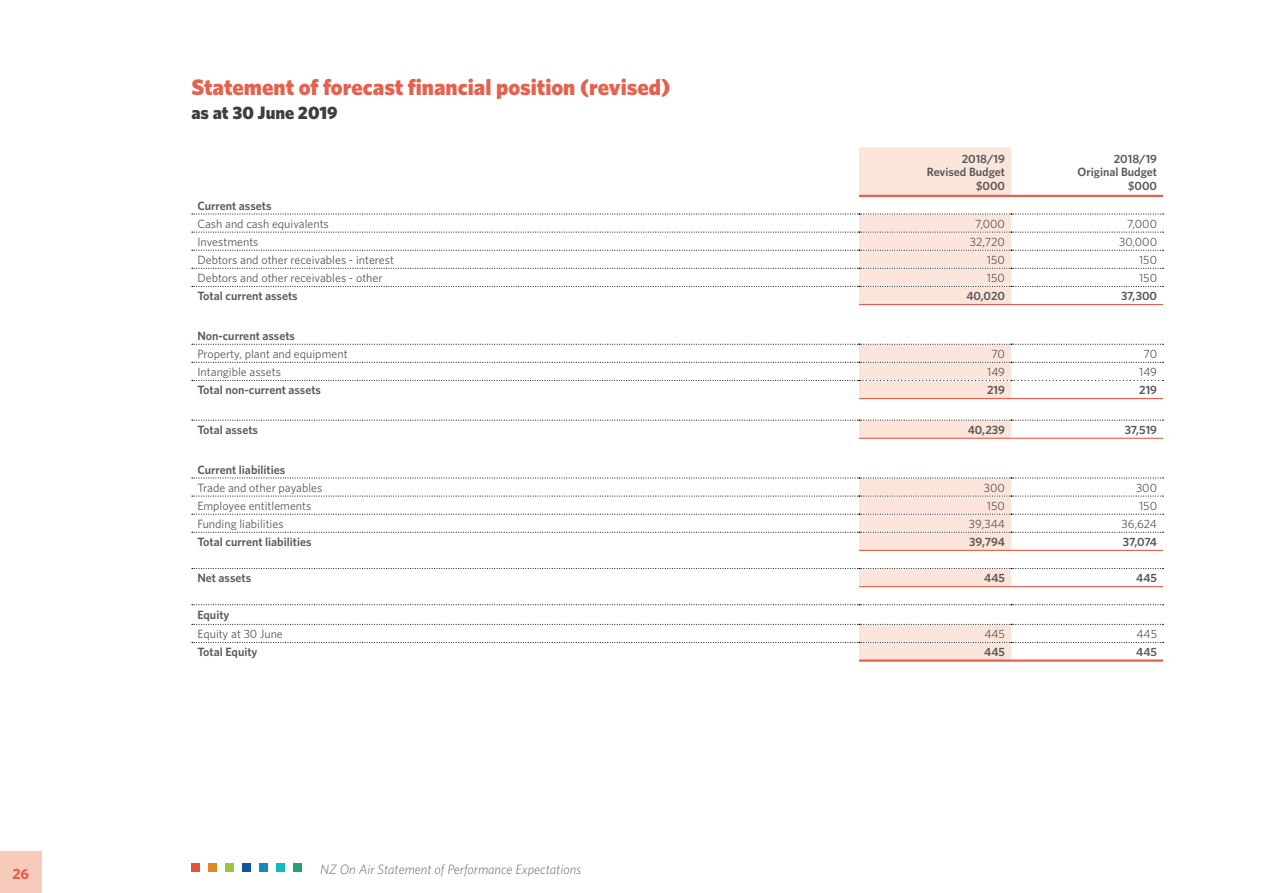
<style>
.page{position:relative;width:1263px;height:893px;background:#fff}
.page>*{position:absolute;margin:0;border:0;box-sizing:border-box;transform-origin:0 0}
.t1{font:900 22.5px "Whitney";color:#e7604e}
.t2{font:900 18px "Whitney";color:#3e3e3f}
.t3{font:700 15px "Whitney";color:#e7604e}
.t4{font:italic 300 13.5px "Whitney";color:#6b6663}
.t5{font:12px "Whitney";color:#57585a}
.t6{font:600 12px/13.5px "Whitney";color:#57585a;text-align:right}
</style>
<div class="page">
<div style="left:0;top:851px;width:42px;height:42px;background:#f7cbbb"></div>
<div style="left:191px;top:863px;width:9px;height:9px;background:#e0553a"></div>
<div style="left:208px;top:863px;width:9px;height:9px;background:#e38723"></div>
<div style="left:225px;top:863px;width:9px;height:9px;background:#9cc640"></div>
<div style="left:242px;top:863px;width:9px;height:9px;background:#1553a3"></div>
<div style="left:259px;top:863px;width:9px;height:9px;background:#148aba"></div>
<div style="left:276px;top:863px;width:9px;height:9px;background:#0fbac0"></div>
<div style="left:293px;top:863px;width:8px;height:9px;background:#299f72"></div>
<svg style="left:859px;top:147px;width:152px;height:512px;fill:#fbe4da"></svg>
<svg style="left:192px;top:232px;width:971px;height:1px"></svg>
<svg style="left:192px;top:250px;width:971px;height:1px"></svg>
<svg style="left:192px;top:268px;width:971px;height:1px"></svg>
<svg style="left:192px;top:344px;width:971px;height:1px"></svg>
<svg style="left:192px;top:362px;width:971px;height:1px"></svg>
<svg style="left:192px;top:495px;width:971px;height:2px"></svg>
<svg style="left:192px;top:514px;width:971px;height:1px"></svg>
<svg style="left:192px;top:604px;width:971px;height:1px"></svg>
<svg style="left:192px;top:213px;width:971px;height:2px"></svg>
<svg style="left:192px;top:286px;width:971px;height:1px"></svg>
<hr style="left:859px;top:304px;width:152px;height:1px;background:#e7604e">
<hr style="left:1011px;top:304px;width:152px;height:1px;background:#e7604e">
<svg style="left:192px;top:477px;width:971px;height:2px"></svg>
<svg style="left:192px;top:624px;width:971px;height:1px"></svg>
<svg style="left:192px;top:420px;width:971px;height:1px"></svg>
<hr style="left:859px;top:398px;width:152px;height:1px;background:#e7604e">
<hr style="left:1011px;top:398px;width:152px;height:1px;background:#e7604e">
<hr style="left:859px;top:438px;width:152px;height:1px;background:#e7604e">
<hr style="left:1011px;top:438px;width:152px;height:1px;background:#e7604e">
<svg style="left:192px;top:380px;width:971px;height:1px"></svg>
<svg style="left:192px;top:532px;width:971px;height:1px"></svg>
<svg style="left:192px;top:568px;width:971px;height:1px"></svg>
<hr style="left:859px;top:550px;width:152px;height:1px;background:#e7604e">
<hr style="left:1011px;top:550px;width:152px;height:1px;background:#e7604e">
<hr style="left:859px;top:586px;width:152px;height:1px;background:#e7604e">
<hr style="left:1011px;top:586px;width:152px;height:1px;background:#e7604e">
<svg style="left:192px;top:642px;width:971px;height:1px"></svg>
<hr style="left:859px;top:195px;width:152px;height:2px;background:#e7604e">
<hr style="left:1011px;top:195px;width:152px;height:2px;background:#e7604e">
<hr style="left:859px;top:659px;width:152px;height:3px;background:#e7604e">
<hr style="left:1011px;top:659px;width:152px;height:3px;background:#e7604e">
<h1 class="t1" style="left:191px;top:72px;width:480px">Statement of forecast financial position (revised)</h1>
<h2 class="t2" style="left:191px;top:100px;width:148px">as at 30 June 2019</h2>
<p class="t6" style="left:927px;top:152px;width:80px">2018/19<br>Revised Budget $000</p>
<p class="t6" style="left:1077px;top:152px;width:81px">2018/19<br>Original Budget $000</p>
<p class="t6" style="left:197px;top:199px;width:76px">Current assets</p>
<p class="t5" style="left:197px;top:216px;width:133px">Cash and cash equivalents</p>
<p class="t5" style="left:975px;top:216px;width:31px">7,000</p>
<p class="t5" style="left:1127px;top:216px;width:31px">7,000</p>
<p class="t5" style="left:197px;top:234px;width:63px">Investments</p>
<p class="t5" style="left:970px;top:234px;width:37px">32,720</p>
<p class="t5" style="left:1119px;top:234px;width:40px">30,000</p>
<p class="t5" style="left:197px;top:252px;width:198px">Debtors and other receivables - interest</p>
<p class="t5" style="left:987px;top:252px;width:20px">150</p>
<p class="t5" style="left:1139px;top:252px;width:20px">150</p>
<p class="t5" style="left:197px;top:270px;width:187px">Debtors and other receivables - other</p>
<p class="t5" style="left:987px;top:270px;width:20px">150</p>
<p class="t5" style="left:1139px;top:270px;width:20px">150</p>
<p class="t6" style="left:197px;top:289px;width:102px">Total current assets</p>
<p class="t6" style="left:966px;top:289px;width:40px">40,020</p>
<p class="t6" style="left:1121px;top:289px;width:38px">37,300</p>
<p class="t6" style="left:197px;top:329px;width:99px">Non-current assets</p>
<p class="t5" style="left:197px;top:346px;width:152px">Property, plant and equipment</p>
<p class="t5" style="left:991px;top:346px;width:15px">70</p>
<p class="t5" style="left:1143px;top:346px;width:15px">70</p>
<p class="t5" style="left:197px;top:364px;width:85px">Intangible assets</p>
<p class="t5" style="left:987px;top:364px;width:19px">149</p>
<p class="t5" style="left:1139px;top:364px;width:19px">149</p>
<p class="t6" style="left:197px;top:383px;width:125px">Total non-current assets</p>
<p class="t6" style="left:987px;top:383px;width:19px">219</p>
<p class="t6" style="left:1139px;top:383px;width:19px">219</p>
<p class="t6" style="left:197px;top:423px;width:62px">Total assets</p>
<p class="t6" style="left:968px;top:423px;width:39px">40,239</p>
<p class="t6" style="left:1125px;top:423px;width:34px">37,519</p>
<p class="t6" style="left:197px;top:463px;width:89px">Current liabilities</p>
<p class="t5" style="left:197px;top:480px;width:127px">Trade and other payables</p>
<p class="t5" style="left:984px;top:480px;width:23px">300</p>
<p class="t5" style="left:1136px;top:480px;width:23px">300</p>
<p class="t5" style="left:197px;top:498px;width:116px">Employee entitlements</p>
<p class="t5" style="left:987px;top:498px;width:20px">150</p>
<p class="t5" style="left:1139px;top:498px;width:20px">150</p>
<p class="t5" style="left:197px;top:516px;width:88px">Funding liabilities</p>
<p class="t5" style="left:969px;top:516px;width:38px">39,344</p>
<p class="t5" style="left:1121px;top:516px;width:37px">36,624</p>
<p class="t6" style="left:197px;top:535px;width:116px">Total current liabilities</p>
<p class="t6" style="left:969px;top:535px;width:37px">39,794</p>
<p class="t6" style="left:1123px;top:535px;width:36px">37,074</p>
<p class="t6" style="left:197px;top:571px;width:55px">Net assets</p>
<p class="t6" style="left:984px;top:571px;width:22px">445</p>
<p class="t6" style="left:1136px;top:571px;width:22px">445</p>
<p class="t6" style="left:197px;top:608px;width:34px">Equity</p>
<p class="t5" style="left:197px;top:626px;width:87px">Equity at 30 June</p>
<p class="t5" style="left:984px;top:626px;width:22px">445</p>
<p class="t5" style="left:1136px;top:626px;width:22px">445</p>
<p class="t6" style="left:197px;top:645px;width:62px">Total Equity</p>
<p class="t6" style="left:984px;top:645px;width:22px">445</p>
<p class="t6" style="left:1136px;top:645px;width:22px">445</p>
<p class="t3" style="left:13px;top:863px;width:18px">26</p>
<p class="t4" style="left:320px;top:860px;width:263px">NZ On Air Statement of Performance Expectations</p>
</div>
